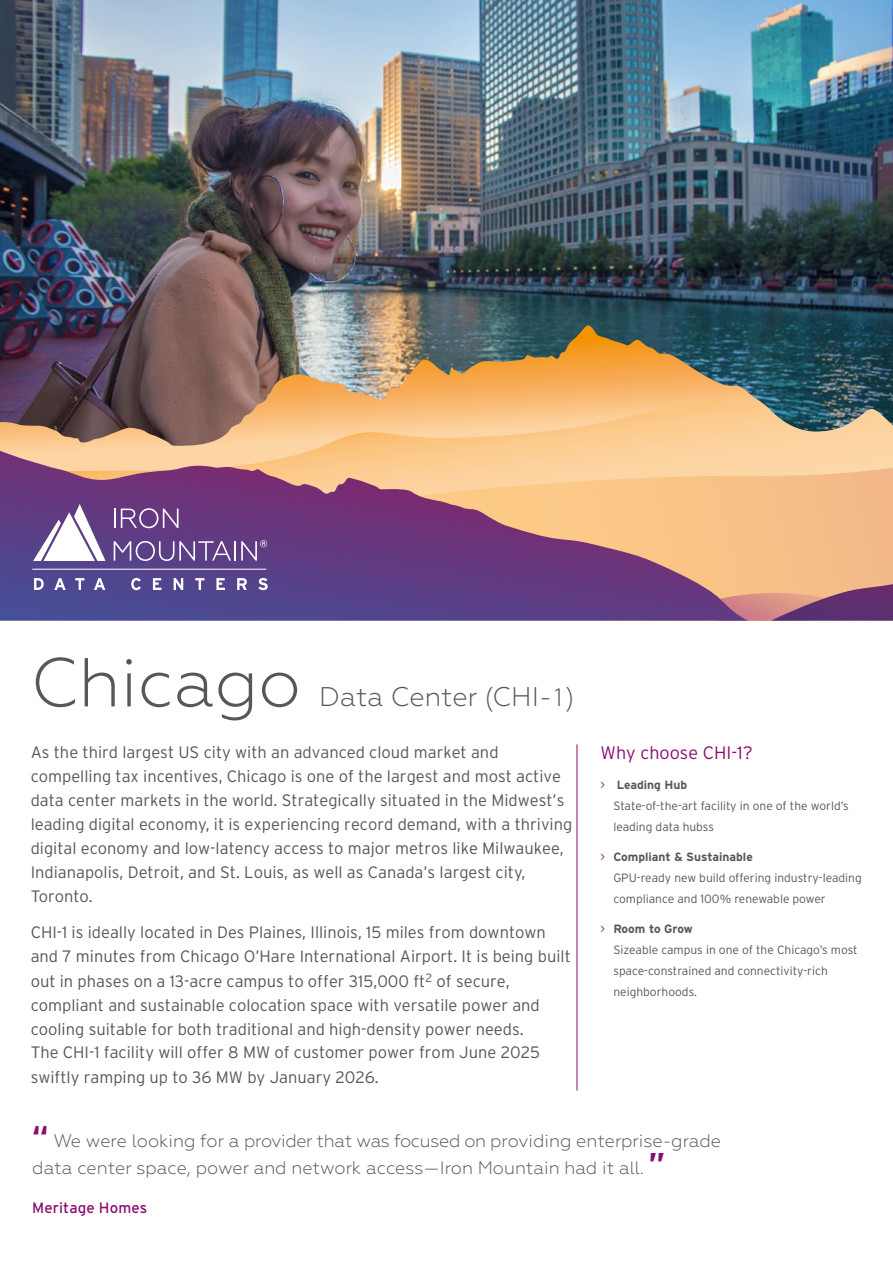
<style>
.page{position:relative;width:893px;height:1263px;background:#fff}
.page>*{position:absolute;margin:0;border:0;box-sizing:border-box;transform-origin:0 0}
.t1{font:300 69px "Geometria";color:#575756}
.t2{font:300 27px "Geometria";color:#575756}
.t3{font:300 18px/27px "Geometria";color:#575756}
.t4{font:300 18px "Interstate";color:#8a0d71}
.t5{font:300 16.5px/24px "Interstate";color:#575756}
.t6{font:15px "Interstate";letter-spacing:.01em;color:#8a0d71}
.t7{font:300 12px/21px "Interstate";color:#575756}
.s1{font-family:"Myriad Pro"}
.s2{color:#8a0d71}
.s3{font-weight:700}
.s4{font-family:"Interstate";font-weight:700;font-size:30px;color:#8a0d71}
</style>
<div class="page">
<img style="left:0;top:0;width:893px;height:325px">
<img style="left:0;top:325px;width:893px;height:75px">
<svg style="left:0;top:400px;width:893px;height:68px;background:#d4ac80"></svg>
<div style="left:748px;top:468px;width:145px;height:116px;background:#f5bd89"></div>
<svg style="left:748px;top:584px;width:145px;height:37px;background:#a0697b"></svg>
<svg style="left:0;top:451px;width:748px;height:170px;background:#976e87"></svg>
<svg style="left:34px;top:578px;width:10px;height:12px"></svg>
<svg style="left:54px;top:578px;width:12px;height:12px"></svg>
<svg style="left:75px;top:578px;width:9px;height:12px"></svg>
<svg style="left:94px;top:578px;width:11px;height:12px"></svg>
<svg style="left:131px;top:578px;width:10px;height:12px"></svg>
<svg style="left:153px;top:578px;width:8px;height:12px"></svg>
<svg style="left:174px;top:578px;width:9px;height:12px"></svg>
<svg style="left:195px;top:578px;width:9px;height:12px"></svg>
<svg style="left:216px;top:578px;width:9px;height:12px"></svg>
<svg style="left:237px;top:578px;width:10px;height:12px"></svg>
<svg style="left:258px;top:578px;width:10px;height:12px"></svg>
<hr style="left:32px;top:569px;width:234px;height:1px;background:#fff">
<svg style="left:33px;top:504px;width:73px;height:57px"></svg>
<svg style="left:114px;top:509px;width:1px;height:19px"></svg>
<svg style="left:121px;top:508px;width:57px;height:20px"></svg>
<svg style="left:114px;top:541px;width:117px;height:20px;background:#7d669e"></svg>
<hr style="left:234px;top:541px;width:2px;height:20px;background:#fff">
<svg style="left:241px;top:540px;width:26px;height:21px"></svg>
<hr style="left:577px;top:744px;width:1px;height:346px;background:#8a0d71">
<h1 class="t1" style="left:31px;top:643px;width:272px">Chicago</h1>
<h2 class="t2" style="left:319px;top:681px;width:257px">Data Center (CHI-<span class="s1">1</span>)</h2>
<p class="t5" style="left:31px;top:740px;width:543px">As the third largest US city with an advanced cloud market and compelling tax incentives, Chicago is one of the largest and most active data center markets in the world. Strategically situated in the Midwest’s leading digital economy, it is experiencing record demand, with a thriving digital economy and low-latency access to major metros like Milwaukee, Indianapolis, Detroit, and St. Louis, as well as Canada’s largest city, Toronto.</p>
<p class="t5" style="left:31px;top:920px;width:542px">CHI-1 is ideally located in Des Plaines, Illinois, 15 miles from downtown and 7 minutes from Chicago O’Hare International Airport. It is being built out in phases on a 13-acre campus to offer 315,000 ft<sup>2</sup> of secure, compliant and sustainable colocation space with versatile power and cooling suitable for both traditional and high-density power needs.<br>The CHI-1 facility will offer 8 MW of customer power from June 2025 swiftly ramping up to 36 MW by January 2026.</p>
<p class="t4" style="left:601px;top:742px;width:154px">Why choose CHI-1?</p>
<p class="t7" style="left:613px;top:774px;width:237px;text-indent:-13px"><span class="s2">&gt;</span> <span class="s3">Leading Hub<br></span>State-of-the-art facility in one of the world’s leading data hubss</p>
<p class="t7" style="left:613px;top:846px;width:250px;text-indent:-13px"><span class="s2">&gt;</span> <span class="s3">Compliant &amp; Sustainable<br></span>GPU-ready new build offering industry-leading compliance and 100% renewable power</p>
<p class="t7" style="left:613px;top:918px;width:246px;text-indent:-13px"><span class="s2">&gt;</span> <span class="s3">Room to Grow<br></span>Sizeable campus in one of the Chicago’s most space-constrained and connectivity-rich neighborhoods.</p>
<p class="t3" style="left:32px;top:1127px;width:690px"><span class="s4">“</span> We were looking for a provider that was focused on providing enterprise-grade data center space, power and network access—Iron Mountain had it all. <span class="s4">”</span></p>
<p class="t6" style="left:32px;top:1199px;width:116px">Meritage Homes</p>
</div>
